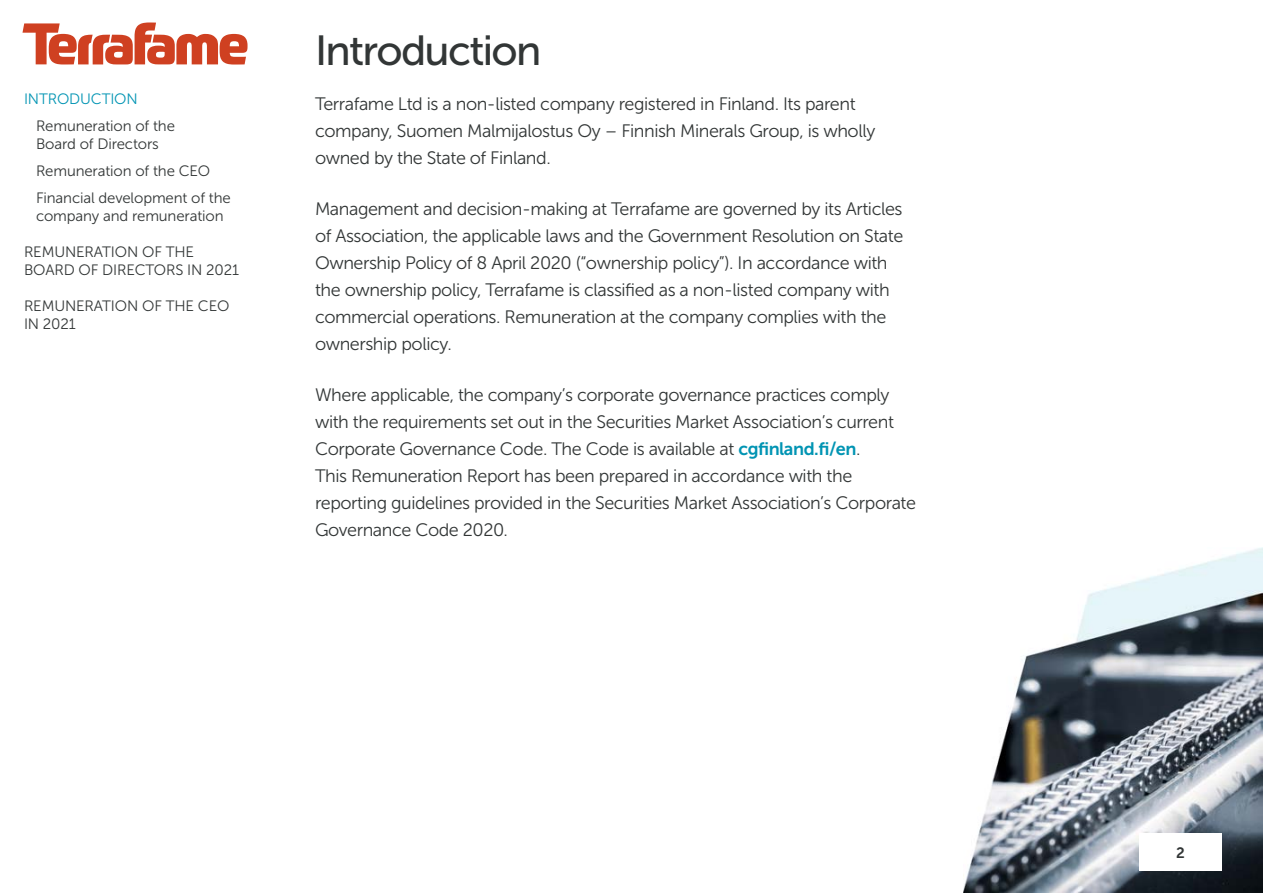
<style>
.page{position:relative;width:1263px;height:893px;background:#fff}
.page>*{position:absolute;margin:0;border:0;box-sizing:border-box;transform-origin:0 0}
.t1{font:42px "Museo Sans 500";letter-spacing:-.04em;color:#323636}
.t2{font:18px/27px "Museo Sans 300";letter-spacing:-.025em;color:#323636}
.t3{font:15px/18px "Museo Sans 300";letter-spacing:-.01em;color:#323636}
.t4{font:15px "Museo Sans 300";letter-spacing:-.01em;color:#0094b3}
.t5{font:15px "Museo Sans 700";color:#323636}
.s1{font-family:"Museo Sans 700";color:#0094b3}
</style>
<div class="page">
<svg style="left:22px;top:23px;width:226px;height:42px"></svg>
<img style="left:963px;top:547px;width:300px;height:346px">
<div style="left:1139px;top:833px;width:83px;height:37px;background:#fff"></div>
<p class="t4" style="left:24px;top:91px;width:115px">INTRODUCTION</p>
<p class="t3" style="left:36px;top:117px;width:140px">Remuneration of the<br>Board of Directors</p>
<p class="t3" style="left:36px;top:158px;width:196px;line-height:27px">Remuneration of the CEO<br>Financial development of the</p>
<p class="t3" style="left:36px;top:207px;width:189px">company and remuneration</p>
<p class="t3" style="left:24px;top:243px;width:217px">REMUNERATION OF THE<br>BOARD OF DIRECTORS IN 2021</p>
<p class="t3" style="left:24px;top:297px;width:207px">REMUNERATION OF THE CEO<br>IN 2021</p>
<h1 class="t1" style="left:315px;top:27px;width:228px">Introduction</h1>
<p class="t2" style="left:315px;top:90px;width:562px">Terrafame Ltd is a non-listed company registered in Finland. Its parent company, Suomen Malmijalostus Oy – Finnish Minerals Group, is wholly owned by the State of Finland.</p>
<p class="t2" style="left:315px;top:195px;width:590px">Management and decision-making at Terrafame are governed by its Articles of Association, the applicable laws and the Government Resolution on State Ownership Policy of 8 April 2020 (“ownership policy”). In accordance with the ownership policy, Terrafame is classified as a non-listed company with commercial operations. Remuneration at the company complies with the ownership policy.</p>
<p class="t2" style="left:315px;top:381px;width:603px">Where applicable, the company’s corporate governance practices comply with the requirements set out in the Securities Market Association’s current Corporate Governance Code. The Code is available at <span class="s1">cgfinland.fi/en</span>.<br>This Remuneration Report has been prepared in accordance with the reporting guidelines provided in the Securities Market Association’s Corporate Governance Code 2020.</p>
<p class="t5" style="left:1176px;top:844px;width:10px">2</p>
</div>
